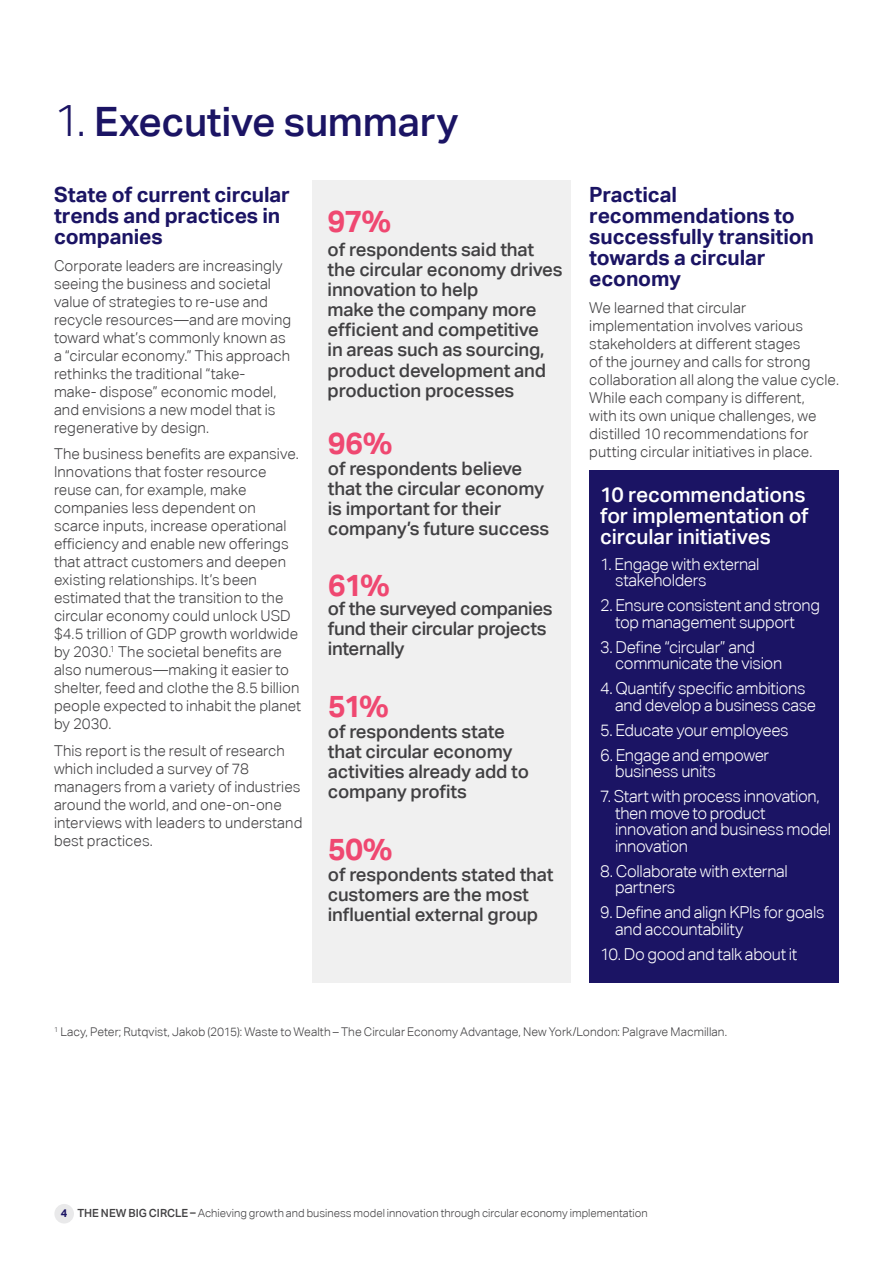
<style>
.page{position:relative;width:893px;height:1263px;background:#fff}
.page>*{position:absolute;margin:0;border:0;box-sizing:border-box;transform-origin:0 0}
.t1{font:500 40.5px "Aktiv Grotesk";letter-spacing:-.005em;color:#1b1464}
.t2{font:700 30.6px "Aktiv Grotesk";letter-spacing:-.045em;color:#ef4871}
.t3{font:700 21px/21px "Aktiv Grotesk";letter-spacing:-.005em;color:#1b1464}
.t4{font:500 21px/21px "Aktiv Grotesk";letter-spacing:-.005em;color:#fff}
.t5{font:500 18.6px/20.1px "Aktiv Grotesk";letter-spacing:-.01em;color:#414042}
.t6{font:300 16.5px/16.5px "Aktiv Grotesk";letter-spacing:-.02em;color:#fff}
.t7{font:300 15px/18px "Aktiv Grotesk";letter-spacing:.005em;color:#414042}
.t8{font:300 12px "Aktiv Grotesk";letter-spacing:.005em;color:#414042}
.t9{font:300 11.25px "Aktiv Grotesk";color:#414042}
.s1{font-weight:300;font-size:45px}
.s2{font-weight:700;color:#1b1464}
.s3{font-weight:500}
</style>
<div class="page">
<div style="left:54px;top:1204px;width:20px;height:19px;background:#e9e9ea;border-radius:50%"></div>
<div style="left:313px;top:181px;width:258px;height:802px;background:#f0f0f0"></div>
<div style="left:590px;top:470px;width:249px;height:513px;background:#1b1464"></div>
<h1 class="t1" style="left:54px;top:97px;width:406px"><span class="s1">1.</span> Executive summary</h1>
<h3 class="t3" style="left:54px;top:184px;width:238px">State of current circular trends and practices in companies</h3>
<p class="t7" style="left:54px;top:256px;width:239px">Corporate leaders are increasingly seeing the business and societal value of strategies to re-use and recycle resources—and are moving toward what’s commonly known as a “circular economy.” This approach rethinks the traditional “take&shy;make- dispose” economic model, and envisions a new model that is regenerative by design.</p>
<p class="t7" style="left:54px;top:445px;width:249px">The business benefits are expansive.<br>Innovations that foster resource reuse can, for example, make companies less dependent on scarce inputs, increase operational efficiency and enable new offerings that attract customers and deepen existing relationships. It’s been estimated that the transition to the circular economy could unlock USD $4.5 trillion of GDP growth worldwide by 2030.<sup>1</sup> The societal benefits are also numerous—making it easier to shelter, feed and clothe the 8.5 billion people expected to inhabit the planet by 2030.</p>
<p class="t7" style="left:54px;top:741px;width:250px">This report is the result of research which included a survey of 78 managers from a variety of industries around the world, and one-on-one interviews with leaders to understand best practices.</p>
<h2 class="t2" style="left:328px;top:203px;width:65px">97%</h2>
<p class="t5" style="left:328px;top:239px;width:236px">of respondents said that the circular economy drives innovation to help<br>make the company more efficient and competitive<br>in areas such as sourcing, product development and production processes</p>
<h2 class="t2" style="left:328px;top:425px;width:66px">96%</h2>
<p class="t5" style="left:328px;top:458px;width:223px">of respondents believe that the circular economy is important for their company’s future success</p>
<h2 class="t2" style="left:328px;top:567px;width:63px">61%</h2>
<p class="t5" style="left:328px;top:598px;width:226px">of the surveyed companies fund their circular projects internally</p>
<h2 class="t2" style="left:328px;top:688px;width:63px">51%</h2>
<p class="t5" style="left:328px;top:721px;width:203px">of respondents state that circular economy activities already add to company profits</p>
<h2 class="t2" style="left:328px;top:831px;width:66px">50%</h2>
<p class="t5" style="left:328px;top:864px;width:227px">of respondents stated that customers are the most influential external group</p>
<h3 class="t3" style="left:589px;top:184px;width:226px">Practical recommendations to successfully transition towards a circular economy</h3>
<p class="t7" style="left:589px;top:298px;width:251px">We learned that circular implementation involves various stakeholders at different stages<br>of the journey and calls for strong collaboration all along the value cycle.<br>While each company is different,<br>with its own unique challenges, we distilled 10 recommendations for putting circular initiatives in place.</p>
<h3 class="t4" style="left:600px;top:483px;width:210px">10 recommendations for implementation of circular initiatives</h3>
<p class="t6" style="left:615px;top:555px;width:146px;text-indent:-15px">1. Engage with external stakeholders</p>
<p class="t6" style="left:600px;top:597px;width:221px;text-align:center">2. Ensure consistent and strong top management support</p>
<p class="t6" style="left:615px;top:638px;width:169px;text-indent:-15px">3. Define “circular” and communicate the vision</p>
<p class="t6" style="left:615px;top:680px;width:202px;text-indent:-15px">4. Quantify specific ambitions and develop a business case</p>
<p class="t6" style="left:600px;top:721px;width:190px">5. Educate your employees</p>
<p class="t6" style="left:615px;top:746px;width:155px;text-indent:-15px">6. Engage and empower business units</p>
<p class="t6" style="left:615px;top:788px;width:218px;text-indent:-15px">7. Start with process innovation, then move to product innovation and business model innovation</p>
<p class="t6" style="left:615px;top:862px;width:174px;text-indent:-15px">8. Collaborate with external partners</p>
<p class="t6" style="left:615px;top:904px;width:211px;text-indent:-15px">9. Define and align KPIs for goals and accountability</p>
<p class="t6" style="left:600px;top:945px;width:199px">10. Do good and talk about it</p>
<p class="t8" style="left:54px;top:1025px;width:675px"><sup>1</sup> Lacy, Peter; Rutqvist, Jakob (2015): Waste to Wealth – The Circular Economy Advantage, New York/London: Palgrave Macmillan.</p>
<p class="t9" style="left:61px;top:1206px;width:588px"><span class="s2">4</span> <span class="s3">THE NEW BIG CIRCLE –</span> Achieving growth and business model innovation through circular economy implementation</p>
</div>
